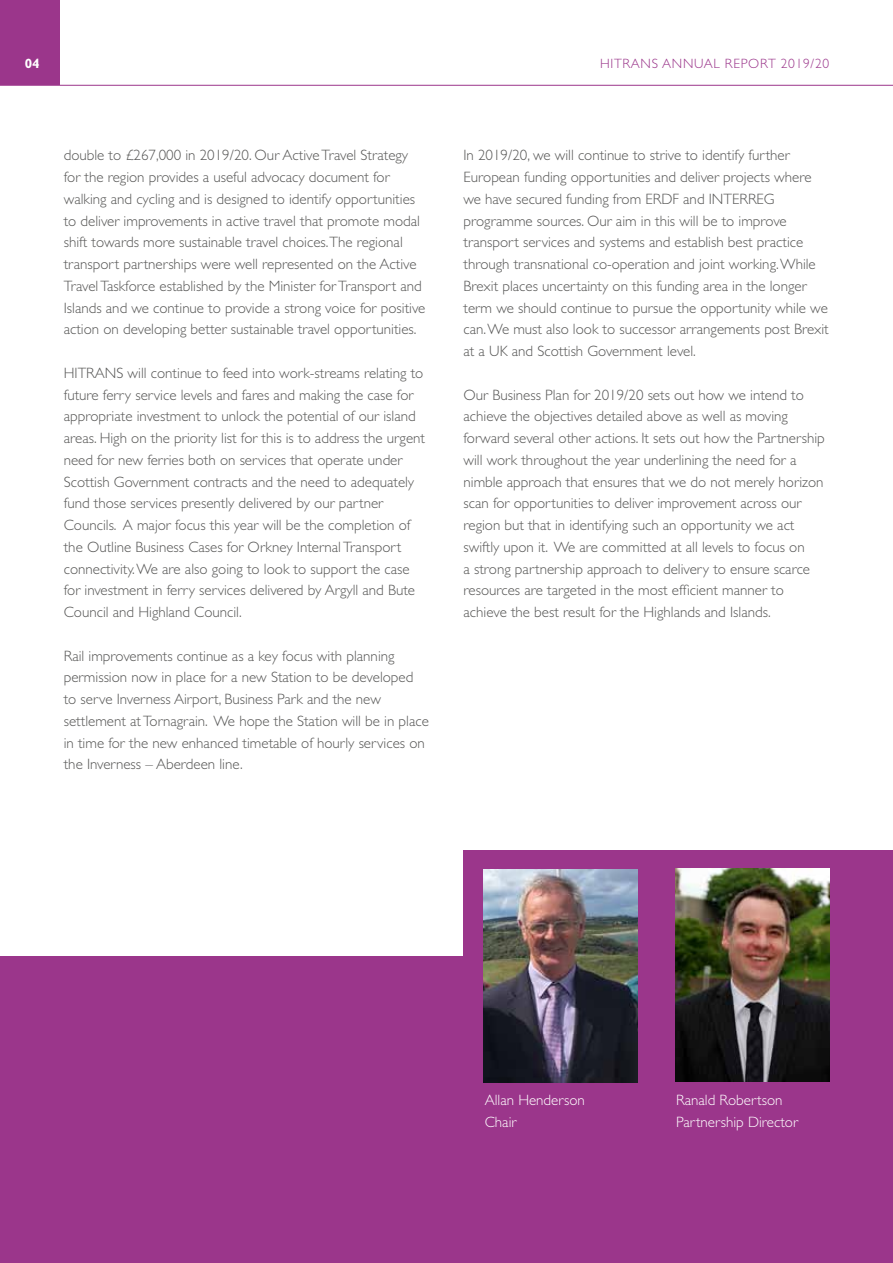
<style>
.page{position:relative;width:893px;height:1263px;background:#fff}
.page>*{position:absolute;margin:0;border:0;box-sizing:border-box;transform-origin:0 0}
.t1{font:300 15px/21.8px "Gill Sans CE";color:#575756}
.t2{font:300 15px/21.8px "Gill Sans CE";color:#fff}
.t3{font:300 13.5px "Gill Sans CE";letter-spacing:.05em;color:#9b368b}
.t4{font:700 13.5px "Gill Sans";color:#fff}
</style>
<div class="page">
<hr style="left:0;top:85px;width:893px;height:1px;background:#9b368b">
<div style="left:0;top:0;width:60px;height:85px;background:#9b368b"></div>
<div style="left:0;top:956px;width:893px;height:307px;background:#9b368b"></div>
<div style="left:463px;top:850px;width:430px;height:413px;background:#9b368b"></div>
<img style="left:484px;top:869px;width:154px;height:213px">
<img style="left:675px;top:868px;width:154px;height:213px">
<p class="t4" style="left:25px;top:55px;width:16px">04</p>
<p class="t3" style="left:600px;top:56px;width:230px">HITRANS ANNUAL REPORT 2019/20</p>
<p class="t1" style="left:64px;top:144px;width:363px">double to £267,000 in 2019/20. Our Active Travel Strategy for the region provides a useful advocacy document for walking and cycling and is designed to identify opportunities to deliver improvements in active travel that promote modal shift towards more sustainable travel choices.The regional transport partnerships were well represented on the Active Travel Taskforce established by the Minister for Transport and Islands and we continue to provide a strong voice for positive action on developing better sustainable travel opportunities.</p>
<p class="t1" style="left:64px;top:362px;width:363px">HITRANS will continue to feed into work-streams relating to future ferry service levels and fares and making the case for appropriate investment to unlock the potential of our island areas. High on the priority list for this is to address the urgent need for new ferries both on services that operate under Scottish Government contracts and the need to adequately fund those services presently delivered by our partner Councils. A major focus this year will be the completion of the Outline Business Cases for Orkney Internal Transport connectivity. We are also going to look to support the case for investment in ferry services delivered by Argyll and Bute Council and Highland Council.</p>
<p class="t1" style="left:64px;top:645px;width:367px">Rail improvements continue as a key focus with planning permission now in place for a new Station to be developed to serve Inverness Airport, Business Park and the new settlement at Tornagrain. We hope the Station will be in place in time for the new enhanced timetable of hourly services on the Inverness – Aberdeen line.</p>
<p class="t1" style="left:463px;top:144px;width:367px">In 2019/20, we will continue to strive to identify further European funding opportunities and deliver projects where we have secured funding from ERDF and INTERREG programme sources. Our aim in this will be to improve transport services and systems and establish best practice through transnational co-operation and joint working. While Brexit places uncertainty on this funding area in the longer term we should continue to pursue the opportunity while we can. We must also look to successor arrangements post Brexit at a UK and Scottish Government level.</p>
<p class="t1" style="left:463px;top:384px;width:363px">Our Business Plan for 2019/20 sets out how we intend to achieve the objectives detailed above as well as moving forward several other actions. It sets out how the Partnership will work throughout the year underlining the need for a nimble approach that ensures that we do not merely horizon scan for opportunities to deliver improvement across our region but that in identifying such an opportunity we act swiftly upon it. We are committed at all levels to focus on<br>a strong partnership approach to delivery to ensure scarce resources are targeted in the most efficient manner to achieve the best result for the Highlands and Islands.</p>
<p class="t2" style="left:485px;top:1089px;width:102px">Allan Henderson<br>Chair</p>
<p class="t2" style="left:676px;top:1089px;width:123px">Ranald Robertson<br>Partnership Director</p>
</div>
